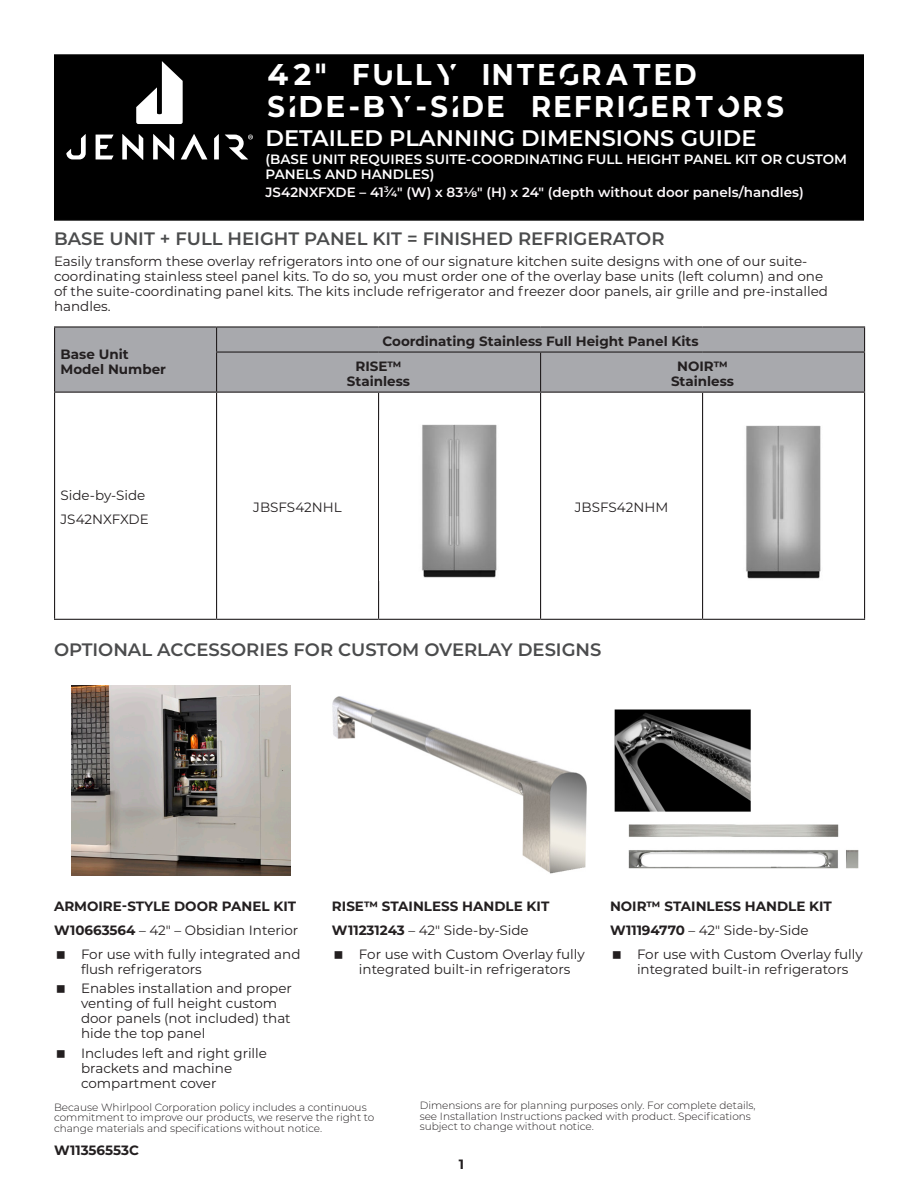
<style>
.page{position:relative;width:918px;height:1188px;background:#fff}
.page>*{position:absolute;margin:0;border:0;box-sizing:border-box;transform-origin:0 0}
.t1{font:30px/31.5px "Defiant Sans Regular";color:#fff}
.t2{font:600 22.5px "Montserrat";color:#fff}
.JA_Subtopic_header{font:600 18px "Montserrat";color:#4b4c4d}
.JA_Body{font:13.5px/15px "Montserrat";color:#231f20}
.JA_Body-2{font:700 13.5px/15px "Montserrat";color:#231f20;text-align:center}
.JA_Body_Bold{font:700 13.5px "Montserrat";color:#231f20}
.t3{font:600 13.5px/15px "Montserrat";color:#fff}
.t4{font:600 13.5px "Montserrat";color:#fefafc}
.t5{font:300 10.5px/10.5px "Montserrat";color:#231f20}
.s1{font-family:"Helvetica Neue LT Std";font-weight:700}
.s2{font-size:9px}
.s3{font-weight:700}
</style>
<div class="page">
<div style="left:54px;top:54px;width:810px;height:167px;background:#000;border:2px solid #000"></div>
<svg style="left:96px;top:135px;width:18px;height:24px"></svg>
<svg style="left:153px;top:134px;width:21px;height:26px"></svg>
<svg style="left:181px;top:134px;width:26px;height:25px"></svg>
<svg style="left:214px;top:134px;width:5px;height:25px"></svg>
<svg style="left:122px;top:134px;width:21px;height:26px"></svg>
<svg style="left:66px;top:134px;width:20px;height:25px"></svg>
<svg style="left:136px;top:61px;width:47px;height:63px"></svg>
<svg style="left:225px;top:135px;width:28px;height:24px"></svg>
<div style="left:55px;top:328px;width:809px;height:64px;background:#a8a9ad"></div>
<hr style="left:54px;top:326px;width:163px;height:2px;background:#231f20">
<svg style="left:54px;top:328px;width:1px;height:24px"></svg>
<hr style="left:54px;top:352px;width:1px;height:40px;background:#231f20">
<hr style="left:217px;top:326px;width:162px;height:2px;background:#231f20">
<svg style="left:216px;top:328px;width:1px;height:23px"></svg>
<hr style="left:379px;top:326px;width:162px;height:2px;background:#231f20">
<hr style="left:541px;top:326px;width:162px;height:2px;background:#231f20">
<hr style="left:703px;top:326px;width:162px;height:2px;background:#231f20">
<svg style="left:864px;top:328px;width:1px;height:23px"></svg>
<hr style="left:216px;top:351px;width:163px;height:2px;background:#231f20">
<hr style="left:216px;top:353px;width:1px;height:39px;background:#231f20">
<hr style="left:379px;top:351px;width:162px;height:2px;background:#231f20">
<hr style="left:541px;top:351px;width:162px;height:2px;background:#231f20">
<hr style="left:540px;top:353px;width:1px;height:39px;background:#231f20">
<hr style="left:703px;top:351px;width:162px;height:2px;background:#231f20">
<hr style="left:864px;top:353px;width:1px;height:39px;background:#231f20">
<hr style="left:54px;top:392px;width:163px;height:1px;background:#231f20">
<hr style="left:54px;top:393px;width:1px;height:226px;background:#231f20">
<hr style="left:217px;top:392px;width:162px;height:1px;background:#231f20">
<hr style="left:216px;top:393px;width:1px;height:226px;background:#231f20">
<hr style="left:379px;top:392px;width:162px;height:1px;background:#231f20">
<hr style="left:378px;top:393px;width:1px;height:226px;background:#231f20">
<hr style="left:541px;top:392px;width:162px;height:1px;background:#231f20">
<hr style="left:540px;top:393px;width:1px;height:226px;background:#231f20">
<hr style="left:703px;top:392px;width:162px;height:1px;background:#231f20">
<hr style="left:702px;top:393px;width:1px;height:226px;background:#231f20">
<hr style="left:864px;top:393px;width:1px;height:226px;background:#231f20">
<hr style="left:54px;top:619px;width:163px;height:1px;background:#231f20">
<hr style="left:217px;top:619px;width:162px;height:1px;background:#231f20">
<hr style="left:379px;top:619px;width:162px;height:1px;background:#231f20">
<hr style="left:541px;top:619px;width:162px;height:1px;background:#231f20">
<hr style="left:703px;top:619px;width:162px;height:1px;background:#231f20">
<img style="left:422px;top:424px;width:75px;height:154px">
<img style="left:746px;top:425px;width:75px;height:154px">
<img style="left:72px;top:686px;width:218px;height:190px">
<img style="left:332px;top:696px;width:255px;height:178px">
<img style="left:614px;top:709px;width:245px;height:160px">
<h1 class="t1" style="left:266px;top:61px;width:522px">42<span class="s1">"</span> FULLY INTEGRATED<br>SIDE-BY-SIDE REFRIGERTORS</h1>
<h2 class="t2" style="left:265px;top:122px;width:493px">DETAILED PLANNING DIMENSIONS GUIDE</h2>
<p class="t3" style="left:265px;top:151px;width:583px">(BASE UNIT REQUIRES SUITE-COORDINATING FULL HEIGHT PANEL KIT OR CUSTOM<br>PANELS AND HANDLES)</p>
<p class="t4" style="left:265px;top:182px;width:540px">JS42NXFXDE – 41<sup>3</sup>⁄<span class="s2">4</span>" (W) x 831/8" (H) x 24" (depth without door panels/handles)</p>
<p class="JA_Subtopic_header" style="left:54px;top:226px;width:612px">BASE UNIT + FULL HEIGHT PANEL KIT = FINISHED REFRIGERATOR</p>
<p class="JA_Body" style="left:54px;top:254px;width:775px">Easily transform these overlay refrigerators into one of our signature kitchen suite designs with one of our suite&shy;coordinating stainless steel panel kits. To do so, you must order one of the overlay base units (left column) and one of the suite-coordinating panel kits. The kits include refrigerator and freezer door panels, air grille and pre-installed handles.</p>
<p class="JA_Body-2" style="left:61px;top:346px;width:107px;text-align:left">Base Unit<br>Model Number</p>
<p class="JA_Body-2" style="left:383px;top:333px;width:318px">Coordinating Stainless Full Height Panel Kits</p>
<p class="JA_Body-2" style="left:347px;top:358px;width:65px">RISE™<br>Stainless</p>
<p class="JA_Body-2" style="left:671px;top:358px;width:65px">NOIR™<br>Stainless</p>
<p class="JA_Body" style="left:61px;top:487px;width:86px">Side-by-Side</p>
<p class="JA_Body" style="left:61px;top:511px;width:90px">JS42NXFXDE</p>
<p class="JA_Body" style="left:253px;top:499px;width:90px">JBSFS42NHL</p>
<p class="JA_Body" style="left:575px;top:499px;width:95px">JBSFS42NHM</p>
<p class="JA_Subtopic_header" style="left:54px;top:637px;width:549px">OPTIONAL ACCESSORIES FOR CUSTOM OVERLAY DESIGNS</p>
<p class="JA_Body_Bold" style="left:54px;top:896px;width:244px">ARMOIRE-STYLE DOOR PANEL KIT</p>
<p class="JA_Body" style="left:54px;top:922px;width:246px"><span class="s3">W10663564</span> – 42" – Obsidian Interior</p>
<p class="JA_Body" style="left:81px;top:946px;width:221px">For use with fully integrated and flush refrigerators</p>
<p class="JA_Body" style="left:81px;top:981px;width:212px">Enables installation and proper venting of full height custom door panels (not included) that hide the top panel</p>
<p class="JA_Body" style="left:81px;top:1045px;width:188px">Includes left and right grille brackets and machine compartment cover</p>
<p class="JA_Body_Bold" style="left:332px;top:896px;width:219px">RISE™ STAINLESS HANDLE KIT</p>
<p class="JA_Body" style="left:332px;top:922px;width:198px"><span class="s3">W11231243</span> – 42" Side-by-Side</p>
<p class="JA_Body" style="left:359px;top:946px;width:227px">For use with Custom Overlay fully integrated built-in refrigerators</p>
<p class="JA_Body_Bold" style="left:610px;top:896px;width:223px">NOIR™ STAINLESS HANDLE KIT</p>
<p class="JA_Body" style="left:610px;top:922px;width:200px"><span class="s3">W11194770</span> – 42" Side-by-Side</p>
<p class="JA_Body" style="left:637px;top:946px;width:227px">For use with Custom Overlay fully integrated built-in refrigerators</p>
<p class="t5" style="left:54px;top:1101px;width:322px">Because Whirlpool Corporation policy includes a continuous commitment to improve our products, we reserve the right to change materials and specifications without notice.</p>
<p class="t5" style="left:420px;top:1100px;width:338px">Dimensions are for planning purposes only. For complete details, see Installation Instructions packed with product. Specifications subject to change without notice.</p>
<p class="JA_Body_Bold" style="left:54px;top:1141px;width:86px">W11356553C</p>
<p class="JA_Body-2" style="left:459px;top:1156px;width:7px">1</p>
</div>
